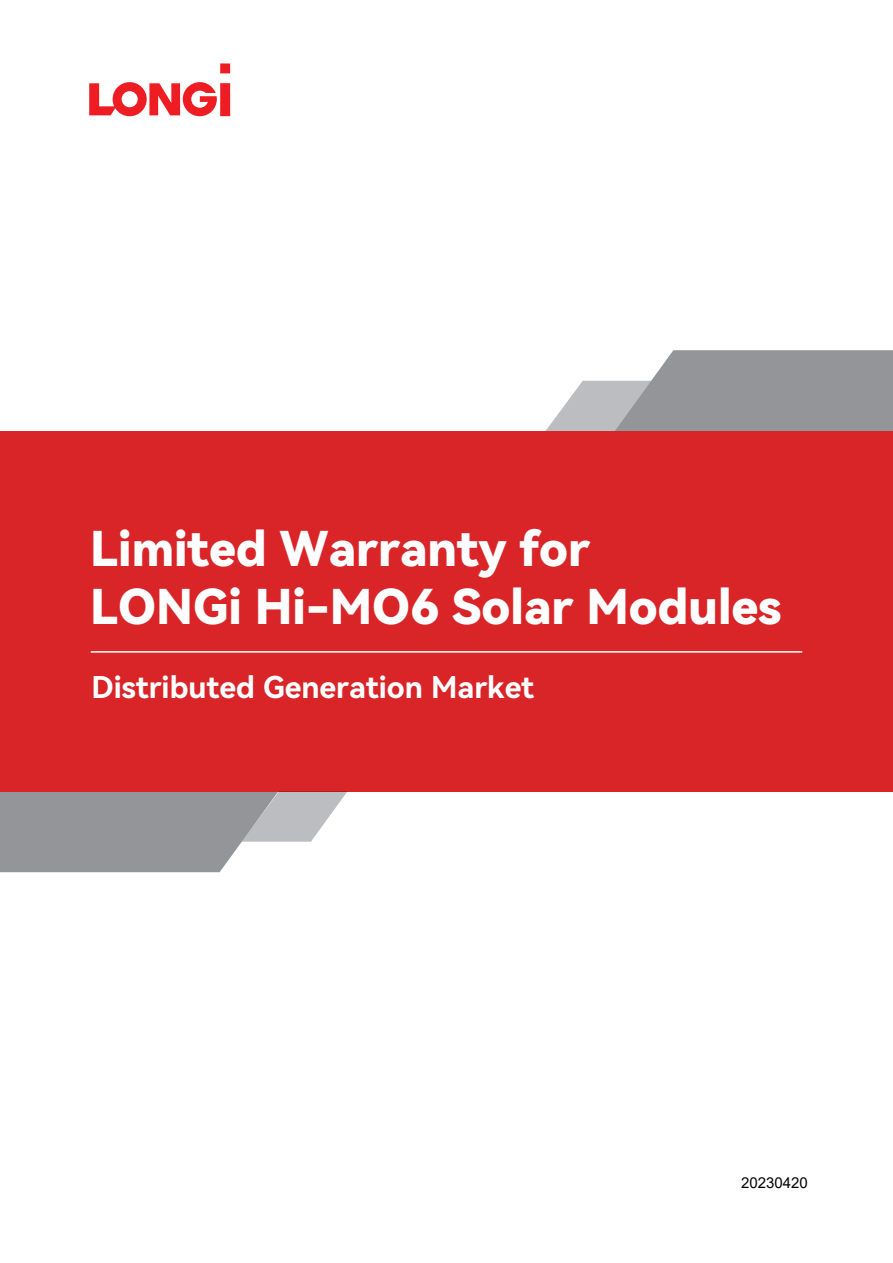
<style>
.page{position:relative;width:893px;height:1263px;background:#fff}
.page>*{position:absolute;margin:0;border:0;box-sizing:border-box;transform-origin:0 0}
.t1{font:48px/57.6px "Harmony OS Sans SC Black";color:#fff}
.t2{font:30px "Harmony OS Sans SC Bold";color:#fff}
.t3{font:15px "Arial";color:#030303}
</style>
<div class="page">
<svg style="left:89px;top:63px;width:141px;height:53px"></svg>
<svg style="left:0;top:791px;width:540px;height:81px"></svg>
<svg style="left:545px;top:350px;width:348px;height:81px;fill:#939598"></svg>
<div style="left:0;top:431px;width:893px;height:360px;background:#d92428"></div>
<svg style="left:242px;top:791px;width:106px;height:51px"></svg>
<hr style="left:91px;top:651px;width:711px;height:2px;background:#fff">
<p class="t1" style="left:90px;top:525px;width:693px">Limited Warranty for<br>LONGi Hi-MO6 Solar Modules</p>
<p class="t2" style="left:92px;top:675px;width:444px">Distributed Generation Market</p>
<p class="t3" style="left:741px;top:1174px;width:68px">20230420</p>
</div>
